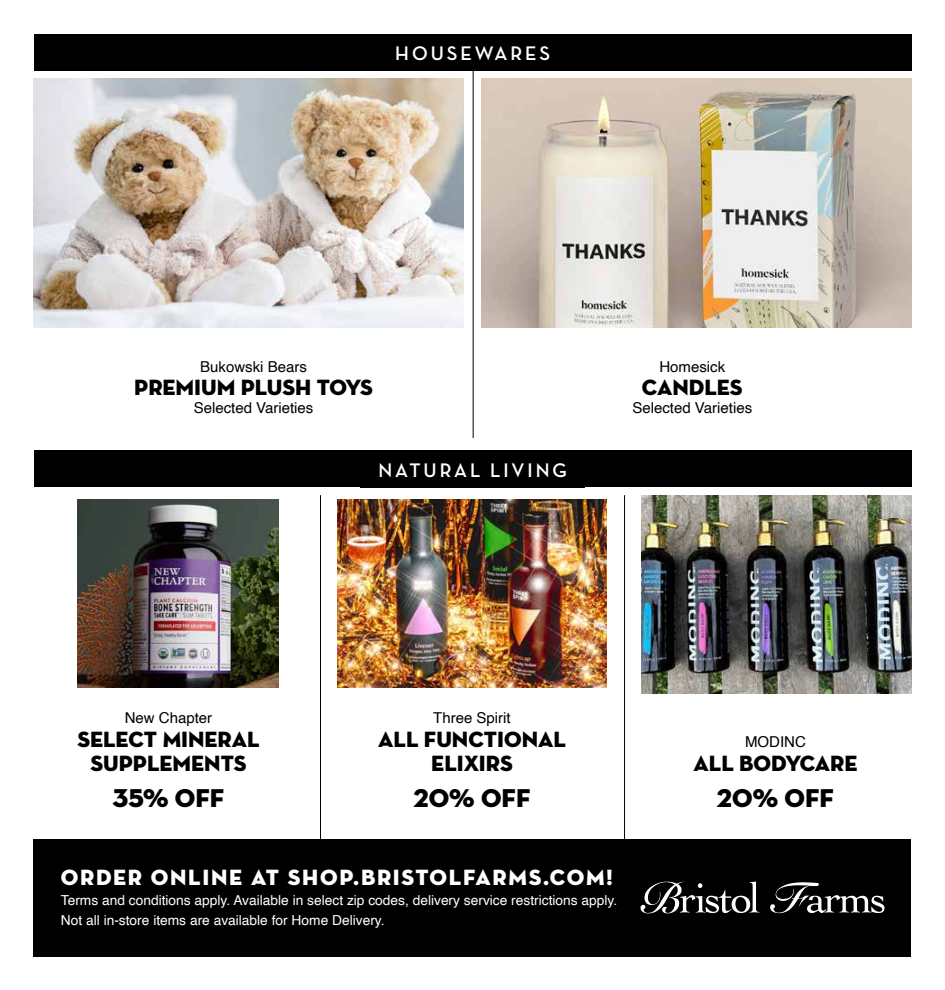
<style>
.page{position:relative;width:945px;height:990px;background:#fff}
.page>*{position:absolute;margin:0;border:0;box-sizing:border-box;transform-origin:0 0}
.t1{font:26.25px "Neutra Disp Titling";color:#000}
.t2{font:22.5px/23.8px "Neutra Disp Titling";color:#000;text-align:center}
.t3{font:22.5px "Neutra Disp Titling";letter-spacing:.075em;color:#fff}
.t4{font:700 20px "Neutra Disp";letter-spacing:.15em;color:#fff}
.t5{font:15px "Helvetica";color:#000}
.t6{font:13.75px/20px "Helvetica";color:#fff}
</style>
<div class="page">
<div style="left:34px;top:839px;width:877px;height:117px;background:#000"></div>
<hr style="left:473px;top:71px;width:1px;height:367px;background:#000">
<hr style="left:624px;top:495px;width:1px;height:357px;background:#000">
<hr style="left:320px;top:495px;width:1px;height:357px;background:#000">
<svg style="left:770px;top:882px;width:114px;height:31px"></svg>
<div style="left:34px;top:34px;width:877px;height:37px;background:#000"></div>
<img style="left:34px;top:79px;width:429px;height:248px">
<img style="left:482px;top:79px;width:429px;height:248px">
<div style="left:34px;top:450px;width:877px;height:37px;background:#000"></div>
<img style="left:78px;top:500px;width:200px;height:188px">
<img style="left:337px;top:500px;width:270px;height:188px">
<img style="left:642px;top:495px;width:269px;height:198px">
<svg style="left:640px;top:881px;width:119px;height:33px"></svg>
<p class="t4" style="left:395px;top:42px;width:156px">HOUSEWARES</p>
<p class="t5" style="left:200px;top:355px;width:108px">Bukowski Bears</p>
<h2 class="t2" style="left:134px;top:376px;width:240px">PREMIUM PLUSH TOYS</h2>
<p class="t5" style="left:194px;top:397px;width:121px">Selected Varieties</p>
<p class="t4" style="left:378px;top:459px;width:190px">NATURAL LIVING</p>
<p class="t5" style="left:659px;top:355px;width:67px">Homesick</p>
<p class="t2" style="left:642px;top:376px;width:102px">CANDLES</p>
<p class="t5" style="left:632px;top:397px;width:121px">Selected Varieties</p>
<p class="t5" style="left:125px;top:706px;width:89px">New Chapter</p>
<p class="t2" style="left:77px;top:727px;width:184px">SELECT MINERAL<br>SUPPLEMENTS</p>
<p class="t1" style="left:113px;top:782px;width:113px">35% OFF</p>
<p class="t5" style="left:433px;top:706px;width:79px">Three Spirit</p>
<p class="t2" style="left:378px;top:727px;width:189px">ALL FUNCTIONAL<br>ELIXIRS</p>
<p class="t1" style="left:414px;top:782px;width:119px">20% OFF</p>
<p class="t3" style="left:61px;top:863px;width:554px">ORDER ONLINE AT SHOP.BRISTOLFARMS.COM!</p>
<p class="t6" style="left:61px;top:890px;width:558px">Terms and conditions apply. Available in select zip codes, delivery service restrictions apply.<br>Not all in-store items are available for Home Delivery.</p>
<p class="t5" style="left:745px;top:730px;width:62px">MODINC</p>
<p class="t2" style="left:694px;top:751px;width:165px">ALL BODYCARE</p>
<p class="t1" style="left:717px;top:782px;width:119px">20% OFF</p>
</div>
